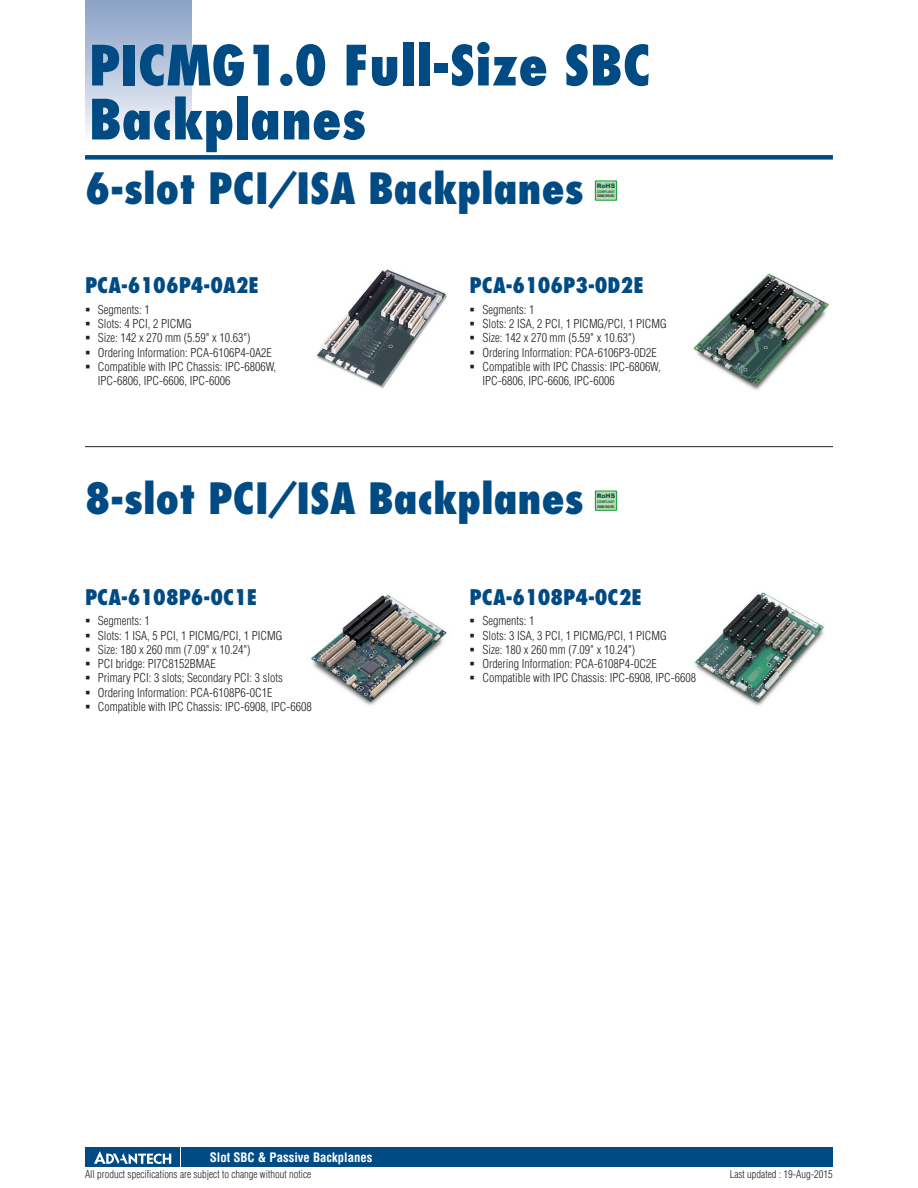
<style>
.page{position:relative;width:918px;height:1188px;background:#fff}
.page>*{position:absolute;margin:0;border:0;box-sizing:border-box;transform-origin:0 0}
.t1{font:800 condensed 54px/54px "Futura";color:#004b84}
.t2{font:800 condensed 42px "Futura";color:#004b84}
.t3{font:800 condensed 21px "Futura";color:#004b84}
.t4{font:700 condensed 12.75px "Helvetica";color:#fff}
.t5{font:300 condensed 12px/14.2px "Helvetica";color:#231f20}
.t6{font:300 condensed 10.5px "Helvetica";color:#231f20}
.t7{font:900 6.15px "Arial";color:#0c5447}
.t8{font:700 condensed 3.45px "Helvetica";color:#231f20;scale:1.11 1}
.t9{font:700 condensed 3.45px "Helvetica";color:#0c6a39;scale:1.04 1}
</style>
<div class="page">
<div style="left:85px;top:155px;width:748px;height:5px;background:#004b84"></div>
<div style="left:182px;top:1147px;width:651px;height:20px;background:#004b84"></div>
<div style="left:85px;top:1147px;width:95px;height:20px;background:#004b84"></div>
<svg style="left:94px;top:1151px;width:77px;height:13px"></svg>
<div style="left:85px;top:0;width:106px;height:143px;background:linear-gradient(to bottom,#879fc5,#fafafd)"></div>
<img style="left:316px;top:270px;width:131px;height:119px">
<img style="left:693px;top:273px;width:136px;height:117px">
<img style="left:310px;top:594px;width:137px;height:112px">
<img style="left:694px;top:592px;width:130px;height:114px">
<hr style="left:85px;top:446px;width:748px;height:1px;background:#231f20">
<svg style="left:595px;top:180px;width:22px;height:21px"></svg>
<div style="left:596px;top:181px;width:20px;height:19px;background:#b8dbb4"></div>
<svg style="left:595px;top:490px;width:22px;height:21px"></svg>
<div style="left:596px;top:492px;width:20px;height:18px;background:#b8dbb4"></div>
<h1 class="t1" style="left:89px;top:38px;width:564px">PICMG1.0 Full-Size SBC<br>Backplanes</h1>
<h2 class="t2" style="left:85px;top:161px;width:500px">6-slot PCI/ISA Backplanes</h2>
<p class="t7" style="left:597px;top:182px;width:20px">RoHS</p>
<p class="t9" style="left:597px;top:189px;width:18px">COMPLIANT</p>
<p class="t8" style="left:597px;top:194px;width:17px">2002/95/EC</p>
<h3 class="t3" style="left:85px;top:272px;width:175px">PCA-6106P4-0A2E</h3>
<p class="t5" style="left:98px;top:302px;width:180px">Segments: 1<br>Slots: 4 PCI, 2 PICMG<br>Size: 142 x 270 mm (5.59" x 10.63")<br>Ordering Information: PCA-6106P4-0A2E<br>Compatible with IPC Chassis: IPC-6806W,<br>IPC-6806, IPC-6606, IPC-6006</p>
<h3 class="t3" style="left:470px;top:272px;width:176px">PCA-6106P3-0D2E</h3>
<p class="t5" style="left:482px;top:302px;width:186px">Segments: 1<br>Slots: 2 ISA, 2 PCI, 1 PICMG/PCI, 1 PICMG<br>Size: 142 x 270 mm (5.59" x 10.63")<br>Ordering Information: PCA-6106P3-0D2E<br>Compatible with IPC Chassis: IPC-6806W,<br>IPC-6806, IPC-6606, IPC-6006</p>
<h2 class="t2" style="left:85px;top:472px;width:500px">8-slot PCI/ISA Backplanes</h2>
<p class="t7" style="left:597px;top:492px;width:20px">RoHS</p>
<p class="t9" style="left:597px;top:500px;width:18px">COMPLIANT</p>
<p class="t8" style="left:597px;top:504px;width:17px">2002/95/EC</p>
<h3 class="t3" style="left:85px;top:583px;width:174px">PCA-6108P6-0C1E</h3>
<p class="t5" style="left:98px;top:614px;width:215px">Segments: 1<br>Slots: 1 ISA, 5 PCI, 1 PICMG/PCI, 1 PICMG<br>Size: 180 x 260 mm (7.09" x 10.24")<br>PCI bridge: PI7C8152BMAE<br>Primary PCI: 3 slots; Secondary PCI: 3 slots Ordering Information: PCA-6108P6-0C1E Compatible with IPC Chassis: IPC-6908, IPC-6608</p>
<h3 class="t3" style="left:470px;top:583px;width:174px">PCA-6108P4-0C2E</h3>
<p class="t5" style="left:482px;top:614px;width:215px">Segments: 1<br>Slots: 3 ISA, 3 PCI, 1 PICMG/PCI, 1 PICMG<br>Size: 180 x 260 mm (7.09" x 10.24")<br>Ordering Information: PCA-6108P4-0C2E Compatible with IPC Chassis: IPC-6908, IPC-6608</p>
<p class="t4" style="left:210px;top:1150px;width:164px">Slot SBC &amp; Passive Backplanes</p>
<p class="t6" style="left:85px;top:1168px;width:228px">All product specifications are subject to change without notice</p>
<p class="t6" style="left:730px;top:1168px;width:105px">Last updated : 19-Aug-2015</p>
</div>
